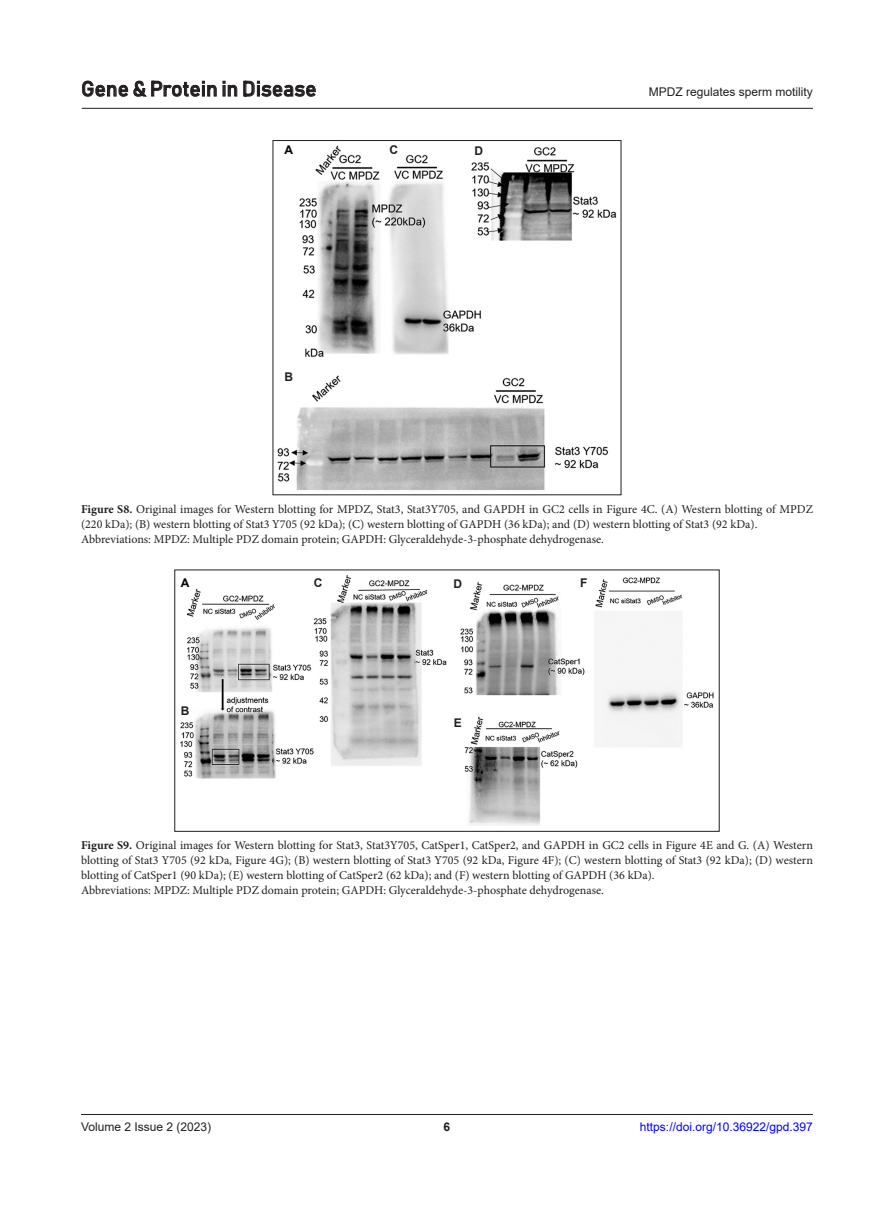
<style>
.page{position:relative;width:894px;height:1212px;background:#fff}
.page>*{position:absolute;margin:0;border:0;box-sizing:border-box;transform-origin:0 0}
.t1{font:21px "Bahnschrift";color:#231f20}
.FGC{font:12px/15px "Minion Pro";letter-spacing:-.005em;color:#231f20}
.t2{font:12px "Arial";color:#231f20}
.t3{font:12px "Arial";color:#00f}
.LABEL{font:700 12px "Arial";color:#231f20}
.LABEL-2{font:700 12px "Arial";color:#000}
.s1{font-weight:700}
</style>
<div class="page">
<hr style="left:81px;top:1114px;width:731px;height:1px;background:#231f20">
<svg style="left:82px;top:80px;width:155px;height:17px"></svg>
<svg style="left:243px;top:80px;width:73px;height:17px"></svg>
<hr style="left:82px;top:108px;width:730px;height:1px;background:#231f20">
<img style="left:277px;top:145px;width:340px;height:345px">
<div style="left:472px;top:145px;width:13px;height:12px;background:#fff"></div>
<div style="left:387px;top:145px;width:13px;height:12px;background:#fff"></div>
<div style="left:282px;top:370px;width:13px;height:13px;background:#fff"></div>
<div style="left:282px;top:145px;width:13px;height:12px;background:#fff"></div>
<img style="left:180px;top:575px;width:534px;height:251px">
<div style="left:451px;top:578px;width:13px;height:12px;background:#fff"></div>
<div style="left:311px;top:578px;width:13px;height:12px;background:#fff"></div>
<div style="left:179px;top:704px;width:12px;height:13px;background:#fff"></div>
<div style="left:179px;top:578px;width:12px;height:12px;background:#fff"></div>
<div style="left:451px;top:717px;width:13px;height:13px;background:#fff"></div>
<div style="left:577px;top:578px;width:13px;height:12px;background:#fff"></div>
<h1 class="t1" style="left:81px;top:75px;width:237px">Gene &amp; Protein in Disease</h1>
<p class="t2" style="left:648px;top:83px;width:166px">MPDZ regulates sperm motility</p>
<p class="LABEL-2" style="left:284px;top:142px;width:10px">A</p>
<p class="LABEL" style="left:284px;top:368px;width:10px">B</p>
<p class="LABEL" style="left:389px;top:142px;width:10px">C</p>
<p class="LABEL" style="left:474px;top:143px;width:10px">D</p>
<p class="FGC" style="left:81px;top:501px;width:733px"><span class="s1">Figure S8.</span> Original images for Western blotting for MPDZ, Stat3, Stat3Y705, and GAPDH in GC2 cells in Figure 4C. (A) Western blotting of MPDZ (220 kDa); (B) western blotting of Stat3 Y705 (92 kDa); (C) western blotting of GAPDH (36 kDa); and (D) western blotting of Stat3 (92 kDa).</p>
<p class="FGC" style="left:81px;top:531px;width:524px">Abbreviations: MPDZ: Multiple PDZ domain protein; GAPDH: Glyceraldehyde-3-phosphate dehydrogenase.</p>
<p class="LABEL-2" style="left:181px;top:575px;width:10px">A</p>
<p class="LABEL" style="left:181px;top:702px;width:10px">B</p>
<p class="LABEL" style="left:314px;top:575px;width:10px">C</p>
<p class="LABEL" style="left:453px;top:576px;width:10px">D</p>
<p class="LABEL" style="left:453px;top:714px;width:10px">E</p>
<p class="LABEL" style="left:580px;top:575px;width:9px">F</p>
<p class="FGC" style="left:81px;top:838px;width:733px;text-align:justify"><span class="s1">Figure S9.</span> Original images for Western blotting for Stat3, Stat3Y705, CatSper1, CatSper2, and GAPDH in GC2 cells in Figure 4E and G. (A) Western blotting of Stat3 Y705 (92 kDa, Figure 4G); (B) western blotting of Stat3 Y705 (92 kDa, Figure 4F); (C) western blotting of Stat3 (92 kDa); (D) western blotting of CatSper1 (90 kDa); (E) western blotting of CatSper2 (62 kDa); and (F) western blotting of GAPDH (36 kDa).</p>
<p class="FGC" style="left:81px;top:883px;width:524px">Abbreviations: MPDZ: Multiple PDZ domain protein; GAPDH: Glyceraldehyde-3-phosphate dehydrogenase.</p>
<p class="t2" style="left:81px;top:1118px;width:132px">Volume 2 Issue 2 (2023)</p>
<p class="LABEL" style="left:443px;top:1118px;width:8px">6</p>
<p class="t3" style="left:639px;top:1118px;width:174px">https://doi.org/10.36922/gpd.397</p>
</div>
